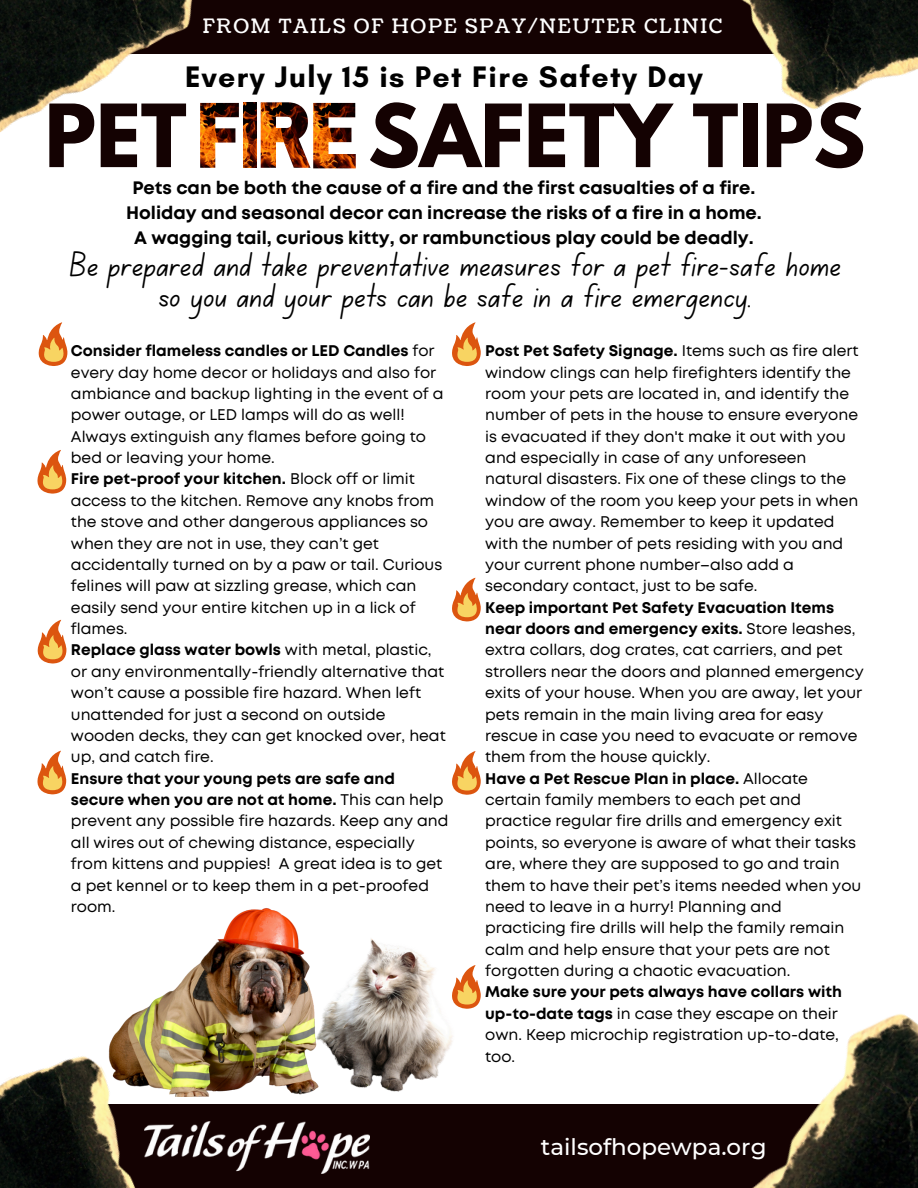
<style>
.page{position:relative;width:918px;height:1188px;background:#fff}
.page>*{position:absolute;margin:0;border:0;box-sizing:border-box;transform-origin:0 0}
.t1{font:700 77.1px "League Spartan";color:#140202}
.t2{font:34.8px/31.5px "Canva School Font";color:#000;text-align:center}
.t3{font:700 30.3px "Glacial Indifference";letter-spacing:.045em;color:#000}
.t4{font:500 22.95px "Montserrat";color:#fff}
.t5{font:19.8px "Coustard";letter-spacing:.09em;color:#fff}
.t6{font:700 18px/24.8px "Mont";color:#000;text-align:center}
.t7{font:15.45px/21.3px "Mont";color:#000}
.s1{font-weight:700}
</style>
<div class="page">
<div style="left:0;top:1104px;width:918px;height:84px;background:#140202"></div>
<div style="left:0;top:0;width:918px;height:53px;background:#140202"></div>
<img style="left:203px;top:1122px;width:167px;height:51px">
<img style="left:200px;top:103px;width:39px;height:65px">
<img style="left:244px;top:103px;width:12px;height:65px">
<img style="left:313px;top:103px;width:43px;height:65px">
<img style="left:261px;top:102px;width:49px;height:66px">
<img style="left:0;top:0;width:228px;height:151px">
<img style="left:668px;top:0;width:250px;height:110px">
<img style="left:0;top:1060px;width:203px;height:128px">
<img style="left:752px;top:1014px;width:166px;height:174px">
<img style="left:67px;top:908px;width:247px;height:188px">
<svg style="left:38px;top:322px;width:29px;height:44px"></svg>
<svg style="left:37px;top:450px;width:29px;height:44px"></svg>
<svg style="left:37px;top:620px;width:29px;height:44px"></svg>
<svg style="left:37px;top:751px;width:29px;height:44px"></svg>
<svg style="left:452px;top:322px;width:29px;height:44px"></svg>
<svg style="left:452px;top:578px;width:29px;height:44px"></svg>
<svg style="left:452px;top:751px;width:29px;height:44px"></svg>
<svg style="left:458px;top:965px;width:23px;height:44px"></svg>
<img style="left:314px;top:938px;width:144px;height:154px">
<p class="t5" style="left:203px;top:12px;width:521px">FROM TAILS OF HOPE SPAY/NEUTER CLINIC</p>
<p class="t3" style="left:185px;top:58px;width:519px">Every July 15 is Pet Fire Safety Day</p>
<p class="t1" style="left:45px;top:98px;width:143px">PET</p>
<h1 class="t1" style="left:368px;top:98px;width:499px">SAFETY TIPS</h1>
<p class="t6" style="left:126px;top:177px;width:637px">Pets can be both the cause of a fire and the first casualties of a fire.<br>Holiday and seasonal decor can increase the risks of a fire in a home.</p>
<p class="t6" style="left:134px;top:226px;width:621px">A wagging tail, curious kitty, or rambunctious play could be deadly.</p>
<p class="t2" style="left:70px;top:253px;width:773px">Be prepared and take preventative measures for a pet fire-safe home so you and your pets can be safe in a fire emergency.</p>
<p class="t7" style="left:485px;top:341px;width:375px"><span class="s1">Post Pet Safety Signage.</span> Items such as fire alert window clings can help firefighters identify the room your pets are located in, and identify the number of pets in the house to ensure everyone is evacuated if they don't make it out with you and especially in case of any unforeseen natural disasters. Fix one of these clings to the window of the room you keep your pets in when you are away. Remember to keep it updated with the number of pets residing with you and your current phone number–also add a secondary contact, just to be safe.</p>
<p class="t7" style="left:485px;top:598px;width:380px"><span class="s1">Keep important Pet Safety Evacuation Items near doors and emergency exits.</span> Store leashes, extra collars, dog crates, cat carriers, and pet strollers near the doors and planned emergency exits of your house. When you are away, let your pets remain in the main living area for easy rescue in case you need to evacuate or remove them from the house quickly.</p>
<p class="t7" style="left:485px;top:769px;width:378px"><span class="s1">Have a Pet Rescue Plan in place.</span> Allocate certain family members to each pet and practice regular fire drills and emergency exit points, so everyone is aware of what their tasks are, where they are supposed to go and train them to have their pet’s items needed when you need to leave in a hurry! Planning and practicing fire drills will help the family remain calm and help ensure that your pets are not forgotten during a chaotic evacuation.</p>
<p class="t7" style="left:485px;top:983px;width:358px"><span class="s1">Make sure your pets always have collars with up-to-date tags</span> in case they escape on their own. Keep microchip registration up-to-date, too.</p>
<p class="t7" style="left:71px;top:341px;width:374px"><span class="s1">Consider flameless candles or LED Candles</span> for every day home decor or holidays and also for ambiance and backup lighting in the event of a power outage, or LED lamps will do as well!<br>Always extinguish any flames before going to bed or leaving your home.</p>
<p class="t7" style="left:71px;top:470px;width:373px"><span class="s1">Fire pet-proof your kitchen.</span> Block off or limit access to the kitchen. Remove any knobs from the stove and other dangerous appliances so when they are not in use, they can’t get accidentally turned on by a paw or tail. Curious felines will paw at sizzling grease, which can easily send your entire kitchen up in a lick of flames.</p>
<p class="t7" style="left:71px;top:641px;width:376px"><span class="s1">Replace glass water bowls</span> with metal, plastic, or any environmentally-friendly alternative that won’t cause a possible fire hazard. When left unattended for just a second on outside wooden decks, they can get knocked over, heat up, and catch fire.</p>
<p class="t7" style="left:71px;top:769px;width:379px"><span class="s1">Ensure that your young pets are safe and secure when you are not at home.</span> This can help prevent any possible fire hazards. Keep any and all wires out of chewing distance, especially from kittens and puppies! A great idea is to get a pet kennel or to keep them in a pet-proofed room.</p>
<p class="t4" style="left:541px;top:1133px;width:227px">tailsofhopewpa.org</p>
</div>
